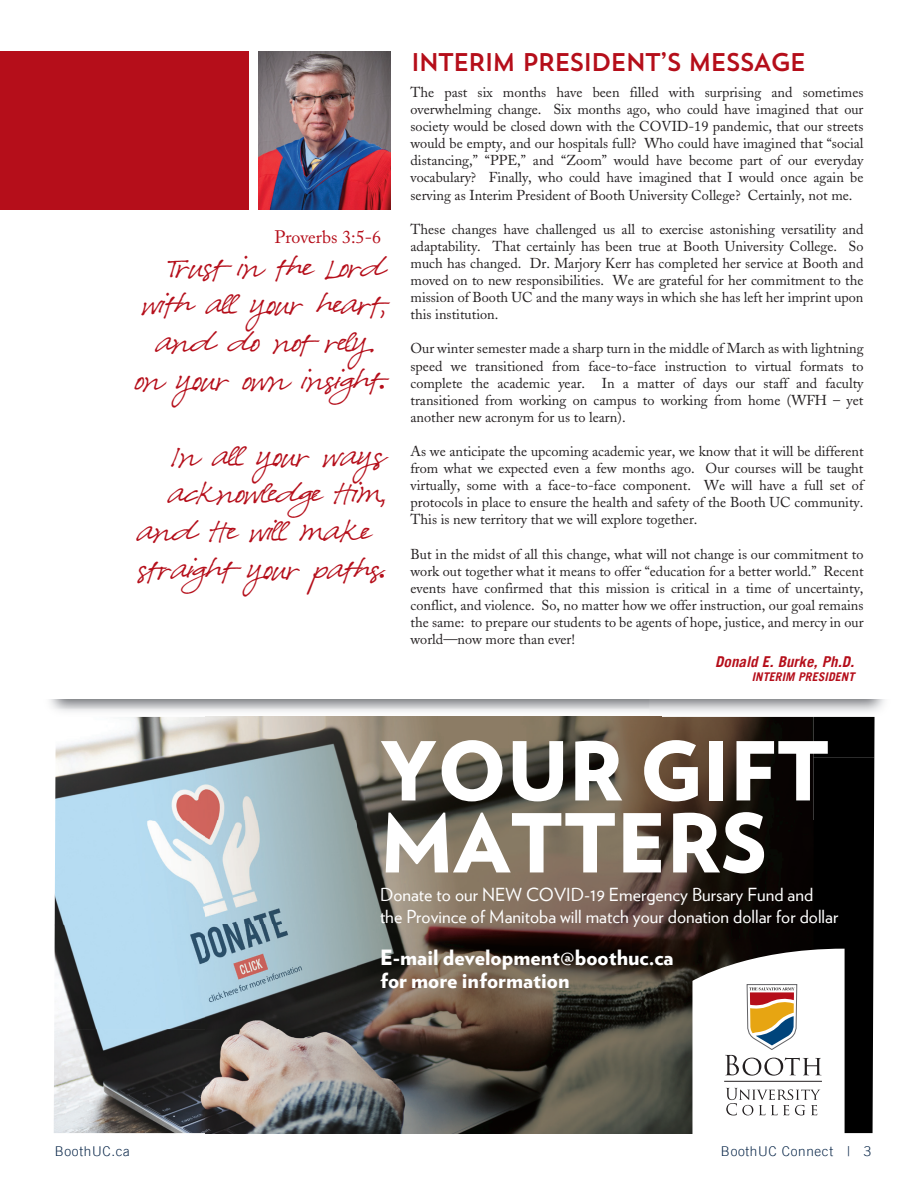
<style>
.page{position:relative;width:918px;height:1188px;background:#fff}
.page>*{position:absolute;margin:0;border:0;box-sizing:border-box;transform-origin:0 0}
.t1{font:900 81px/72px "Verlag";color:#fff}
.t2{font:25.5px "Trend Sans One";letter-spacing:-.1em;color:#b50e1a;scale:.96 1}
.t3{font:21px "Pea Olson";letter-spacing:-.09em;color:#b50e1a}
.t4{font:900 21px/22.5px "Verlag";color:#fff}
.t5{font:18px/21.6px "Verlag";color:#fff}
.t6{font:18px "Adobe Caslon";color:#b50e1a}
.t7{font:italic 700 15px "Trade Gothic LT";color:#b50e1a}
.t8{font:14.25px/17.1px "Adobe Caslon";color:#231f20;text-align:justify}
.t9{font:300 13.5px "Trade Gothic LT";letter-spacing:.05em;color:#0c294b}
.t10{font:italic 700 12px "Trade Gothic LT";letter-spacing:.01em;color:#b50e1a}
</style>
<div class="page">
<img style="left:49px;top:699px;width:836px;height:18px">
<div style="left:0;top:51px;width:249px;height:158px;background:#b50e1a"></div>
<img style="left:54px;top:717px;width:821px;height:416px">
<svg style="left:692px;top:949px;width:153px;height:185px"></svg>
<img style="left:258px;top:51px;width:132px;height:158px">
<p class="t6" style="left:275px;top:226px;width:108px">Proverbs 3:5-6</p>
<h3 class="t3" style="left:168px;top:256px;width:218px">Trust in the Lord</h3>
<h3 class="t3" style="left:141px;top:294px;width:245px">with all your heart,</h3>
<h3 class="t3" style="left:155px;top:332px;width:217px">and do not rely</h3>
<h3 class="t3" style="left:135px;top:369px;width:252px">on your own insight.</h3>
<h3 class="t3" style="left:171px;top:445px;width:215px">In all your ways</h3>
<h3 class="t3" style="left:167px;top:483px;width:219px">acknowledge Him,</h3>
<h3 class="t3" style="left:137px;top:521px;width:235px">and He will make</h3>
<h3 class="t3" style="left:138px;top:559px;width:249px">straight your paths.</h3>
<h2 class="t2" style="left:411px;top:46px;width:414px">INTERIM PRESIDENT’S MESSAGE</h2>
<p class="t8" style="left:411px;top:84px;width:455px">The past six months have been filled with surprising and sometimes overwhelming change. Six months ago, who could have imagined that our society would be closed down with the COVID-19 pandemic, that our streets would be empty, and our hospitals full? Who could have imagined that “social distancing,” “PPE,” and “Zoom” would have become part of our everyday vocabulary? Finally, who could have imagined that I would once again be serving as Interim President of Booth University College? Certainly, not me.</p>
<p class="t8" style="left:411px;top:221px;width:455px">These changes have challenged us all to exercise astonishing versatility and adaptability. That certainly has been true at Booth University College. So much has changed. Dr. Marjory Kerr has completed her service at Booth and moved on to new responsibilities. We are grateful for her commitment to the mission of Booth UC and the many ways in which she has left her imprint upon this institution.</p>
<p class="t8" style="left:411px;top:340px;width:455px">Our winter semester made a sharp turn in the middle of March as with lightning speed we transitioned from face-to-face instruction to virtual formats to complete the academic year. In a matter of days our staff and faculty transitioned from working on campus to working from home (WFH – yet another new acronym for us to learn).</p>
<p class="t8" style="left:411px;top:443px;width:455px">As we anticipate the upcoming academic year, we know that it will be different from what we expected even a few months ago. Our courses will be taught virtually, some with a face-to-face component. We will have a full set of protocols in place to ensure the health and safety of the Booth UC community.<br>This is new territory that we will explore together.</p>
<p class="t8" style="left:411px;top:546px;width:455px">But in the midst of all this change, what will not change is our commitment to work out together what it means to offer “education for a better world.” Recent events have confirmed that this mission is critical in a time of uncertainty, conflict, and violence. So, no matter how we offer instruction, our goal remains the same: to prepare our students to be agents of hope, justice, and mercy in our world—now more than ever!</p>
<p class="t7" style="left:715px;top:652px;width:141px">Donald E. Burke, Ph.D.</p>
<p class="t10" style="left:752px;top:670px;width:104px">INTERIM PRESIDENT</p>
<p class="t9" style="left:55px;top:1143px;width:77px">BoothUC.ca</p>
<h1 class="t1" style="left:380px;top:731px;width:451px">YOUR GIFT<br>MATTERS</h1>
<p class="t5" style="left:380px;top:883px;width:460px">Donate to our NEW COVID-19 Emergency Bursary Fund and the Province of Manitoba will match your donation dollar for dollar</p>
<h3 class="t4" style="left:380px;top:945px;width:295px">E-mail development@boothuc.ca for more information</h3>
<p class="t9" style="left:721px;top:1143px;width:152px">BoothUC Connect | 3</p>
</div>
